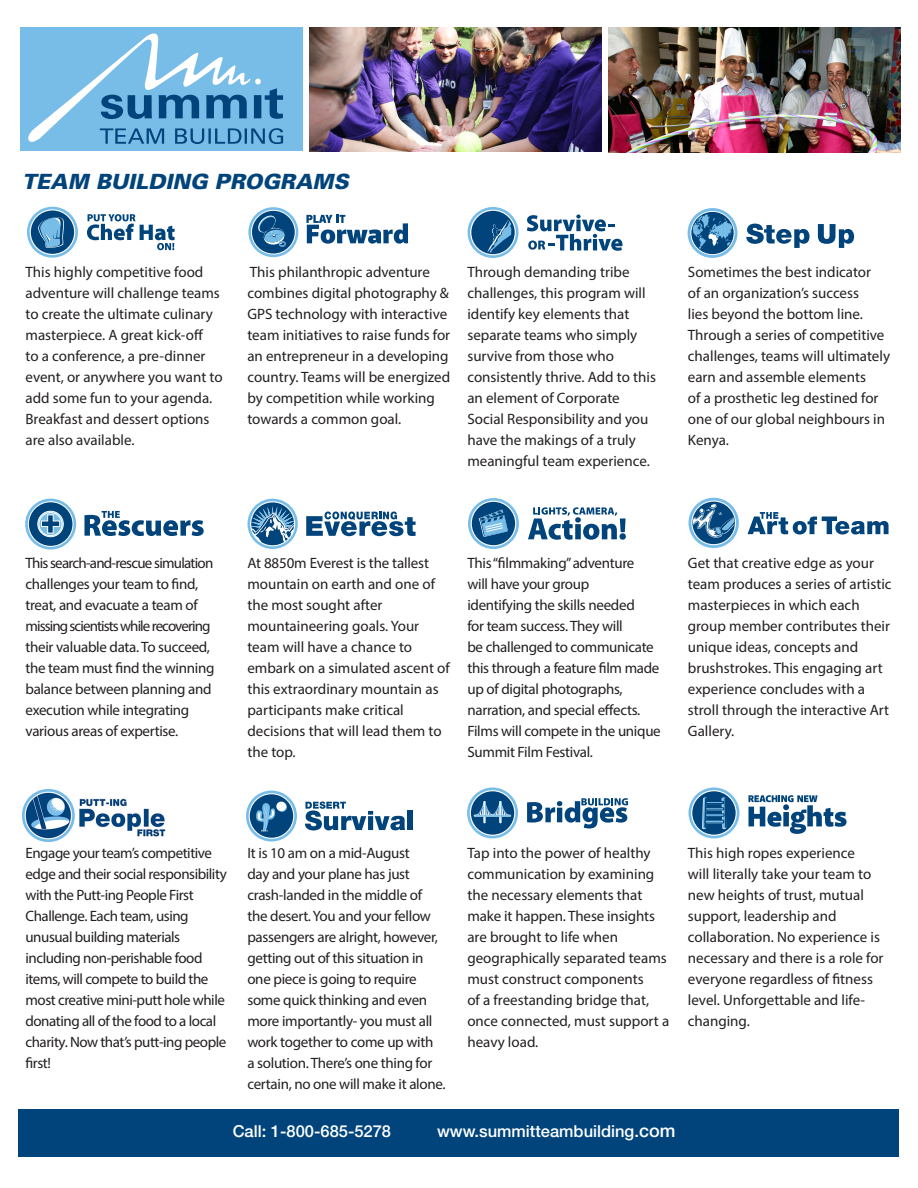
<style>
.page{position:relative;width:918px;height:1188px;background:#fff}
.page>*{position:absolute;margin:0;border:0;box-sizing:border-box;transform-origin:0 0}
.t1{font:italic 900 21px "Univers";color:#00447b}
.t2{font:500 16.5px "Helvetica Neue LT Std";color:#fff}
.t3{font:15px/21px "Myriad Pro";color:#231f20}
.t4{font:15px/21px "Myriad Pro";letter-spacing:-.02em;color:#231f20}
.t5{font:15px/21px "Myriad Pro";letter-spacing:-.03em;color:#231f20}
.s1{font-size:18px}
</style>
<div class="page">
<div style="left:20px;top:27px;width:283px;height:124px;background:#78bde8"></div>
<svg style="left:28px;top:33px;width:255px;height:111px"></svg>
<img style="left:309px;top:27px;width:292px;height:124px">
<img style="left:608px;top:27px;width:292px;height:125px">
<div style="left:18px;top:1109px;width:880px;height:47px;background:#00447b"></div>
<svg style="left:527px;top:798px;width:101px;height:31px"></svg>
<div style="left:467px;top:788px;width:51px;height:50px;border:3px solid #78bde8;border-radius:50%"></div>
<div style="left:471px;top:791px;width:43px;height:44px;background:#00447b;border-radius:50%"></div>
<svg style="left:475px;top:800px;width:35px;height:23px"></svg>
<hr style="left:475px;top:815px;width:35px;height:2px;background:#78bde8">
<div style="left:688px;top:787px;width:51px;height:51px;border:3px solid #78bde8;border-radius:50%"></div>
<div style="left:692px;top:791px;width:44px;height:44px;background:#00447b;border-radius:50%"></div>
<svg style="left:702px;top:797px;width:24px;height:32px"></svg>
<hr style="left:705px;top:820px;width:19px;height:3px;background:#00447b">
<svg style="left:748px;top:795px;width:99px;height:39px"></svg>
<img style="left:22px;top:790px;width:144px;height:52px">
<svg style="left:305px;top:802px;width:100px;height:29px"></svg>
<div style="left:408px;top:811px;width:5px;height:19px;background:#00447b"></div>
<div style="left:250px;top:794px;width:43px;height:44px;background:#00447b;border-radius:50%"></div>
<div style="left:246px;top:791px;width:51px;height:51px;border:3px solid #78bde8;border-radius:50%"></div>
<svg style="left:256px;top:803px;width:20px;height:29px"></svg>
<svg style="left:277px;top:802px;width:10px;height:10px"></svg>
<div style="left:276px;top:802px;width:10px;height:9px;background:#fff;border-radius:50%"></div>
<svg style="left:748px;top:512px;width:141px;height:22px"></svg>
<svg style="left:688px;top:498px;width:51px;height:50px"></svg>
<svg style="left:87px;top:214px;width:88px;height:36px"></svg>
<div style="left:27px;top:207px;width:51px;height:51px;border:3px solid #78bde8;border-radius:50%"></div>
<div style="left:31px;top:211px;width:43px;height:43px;background:#00447b;border-radius:50%"></div>
<svg style="left:38px;top:215px;width:26px;height:34px"></svg>
<svg style="left:306px;top:511px;width:110px;height:25px"></svg>
<svg style="left:248px;top:499px;width:50px;height:50px"></svg>
<svg style="left:528px;top:507px;width:98px;height:33px"></svg>
<div style="left:468px;top:498px;width:51px;height:51px;border:3px solid #78bde8;border-radius:50%"></div>
<div style="left:472px;top:502px;width:43px;height:43px;background:#00447b;border-radius:50%"></div>
<svg style="left:479px;top:510px;width:29px;height:27px"></svg>
<svg style="left:84px;top:511px;width:120px;height:25px"></svg>
<div style="left:25px;top:499px;width:51px;height:51px;border:3px solid #78bde8;border-radius:50%"></div>
<div style="left:29px;top:502px;width:43px;height:44px;background:#00447b;border-radius:50%"></div>
<svg style="left:38px;top:511px;width:25px;height:26px"></svg>
<div style="left:38px;top:511px;width:25px;height:26px;border:1px solid #fff;border-radius:50%"></div>
<svg style="left:41px;top:515px;width:19px;height:18px"></svg>
<div style="left:39px;top:512px;width:23px;height:24px;border:1px solid #fff;border-radius:50%"></div>
<svg style="left:527px;top:215px;width:95px;height:36px"></svg>
<div style="left:468px;top:207px;width:51px;height:51px;border:3px solid #78bde8;border-radius:50%"></div>
<svg style="left:471px;top:211px;width:44px;height:43px"></svg>
<svg style="left:474px;top:213px;width:40px;height:40px;background:#2c6a9a"></svg>
<svg style="left:746px;top:224px;width:64px;height:24px"></svg>
<svg style="left:818px;top:224px;width:36px;height:24px"></svg>
<svg style="left:688px;top:208px;width:49px;height:50px"></svg>
<div style="left:248px;top:207px;width:50px;height:50px;border:3px solid #78bde8;border-radius:50%"></div>
<div style="left:252px;top:211px;width:43px;height:43px;background:#00447b;border-radius:50%"></div>
<svg style="left:257px;top:214px;width:29px;height:33px"></svg>
<svg style="left:306px;top:215px;width:102px;height:29px"></svg>
<p class="t1" style="left:22px;top:168px;width:328px">TEAM BUILDING PROGRAMS</p>
<p class="t3" style="left:26px;top:261px;width:179px">This highly competitive food</p>
<p class="t3" style="left:26px;top:282px;width:199px">adventure will challenge teams to create the ultimate culinary masterpiece. A great kick-off<br>to a conference, a pre-dinner event, or anywhere you want to add some fun to your agenda.<br>Breakfast and dessert options are also available.</p>
<p class="t3" style="left:247px;top:261px;width:204px">This philanthropic adventure combines digital photography &amp;<br>GPS technology with interactive team initiatives to raise funds for an entrepreneur in a developing country. Teams will be energized by competition while working towards a common goal.</p>
<p class="t3" style="left:467px;top:261px;width:164px">Through demanding tribe</p>
<p class="t3" style="left:467px;top:282px;width:180px">challenges, this program will</p>
<p class="t3" style="left:467px;top:303px;width:164px">identify key elements that</p>
<p class="t3" style="left:467px;top:324px;width:171px">separate teams who simply</p>
<p class="t3" style="left:467px;top:345px;width:148px">survive from those who</p>
<p class="t3" style="left:467px;top:366px;width:190px">consistently thrive. Add to this</p>
<p class="t3" style="left:467px;top:387px;width:154px">an element of Corporate</p>
<p class="t3" style="left:467px;top:408px;width:183px">Social Responsibility and you</p>
<p class="t3" style="left:467px;top:429px;width:170px">have the makings of a truly</p>
<p class="t3" style="left:467px;top:450px;width:184px">meaningful team experience.</p>
<p class="t3" style="left:688px;top:261px;width:204px">Sometimes the best indicator<br>of an organization’s success<br>lies beyond the bottom line.<br>Through a series of competitive challenges, teams will ultimately earn and assemble elements<br>of a prosthetic leg destined for one of our global neighbours in<br>Kenya.</p>
<p class="t4" style="left:26px;top:552px;width:190px">This search-and-rescue simulation challenges your team to find, treat, and evacuate a team of missing scientists while recovering their valuable data. To succeed, the team must find the winning balance between planning and execution while integrating various areas of expertise.</p>
<p class="t3" style="left:247px;top:552px;width:183px">At 8850m Everest is the tallest</p>
<p class="t3" style="left:247px;top:573px;width:189px">mountain on earth and one of</p>
<p class="t3" style="left:247px;top:594px;width:137px">the most sought after</p>
<p class="t3" style="left:247px;top:615px;width:173px">mountaineering goals. Your</p>
<p class="t3" style="left:247px;top:636px;width:166px">team will have a chance to</p>
<p class="t3" style="left:247px;top:657px;width:204px">embark on a simulated ascent of this extraordinary mountain as participants make critical</p>
<p class="t3" style="left:247px;top:720px;width:196px">decisions that will lead them to the top.</p>
<p class="t4" style="left:467px;top:552px;width:168px">This “filmmaking” adventure</p>
<p class="t4" style="left:467px;top:573px;width:123px">will have your group</p>
<p class="t4" style="left:467px;top:594px;width:169px">identifying the skills needed</p>
<p class="t4" style="left:467px;top:615px;width:157px">for team success. They will</p>
<p class="t4" style="left:467px;top:636px;width:195px">be challenged to communicate this through a feature film made up of digital photographs, narration, and special effects.<br>Films will compete in the unique<br>Summit Film Festival.</p>
<p class="t3" style="left:688px;top:552px;width:205px">Get that creative edge as your team produces a series of artistic masterpieces in which each group member contributes their unique ideas, concepts and brushstrokes. This engaging art experience concludes with a stroll through the interactive Art<br>Gallery.</p>
<p class="t5" style="left:26px;top:842px;width:203px">Engage your team’s competitive edge and their social responsibility with the Putt-ing People First<br>Challenge. Each team, using unusual building materials including non-perishable food items, will compete to build the most creative mini-putt hole while donating all of the food to a local charity. Now that’s putt-ing people first!</p>
<p class="t4" style="left:247px;top:842px;width:200px">It is 10 am on a mid-August<br>day and your plane has just crash-landed in the middle of the desert. You and your fellow passengers are alright, however, getting out of this situation in one piece is going to require some quick thinking and even more importantly- you must all work together to come up with<br>a solution. There’s one thing for certain, no one will make it alone.</p>
<p class="t3" style="left:467px;top:842px;width:185px">Tap into the power of healthy</p>
<p class="t3" style="left:467px;top:863px;width:188px">communication by examining</p>
<p class="t3" style="left:467px;top:884px;width:176px">the necessary elements that</p>
<p class="t3" style="left:467px;top:905px;width:189px">make it happen. These insights are brought to life when</p>
<p class="t3" style="left:467px;top:947px;width:203px">geographically separated teams must construct components<br>of a freestanding bridge that, once connected, must support a heavy load.</p>
<p class="t2" style="left:233px;top:1121px;width:160px">Call: 1-800-685-5278</p>
<p class="t2" style="left:437px;top:1121px;width:240px">www.summitteambuilding.<span class="s1">com</span></p>
<p class="t3" style="left:688px;top:842px;width:197px">This high ropes experience<br>will literally take your team to new heights of trust, mutual support, leadership and collaboration. No experience is necessary and there is a role for everyone regardless of fitness level. Unforgettable and life&shy;changing.</p>
</div>
